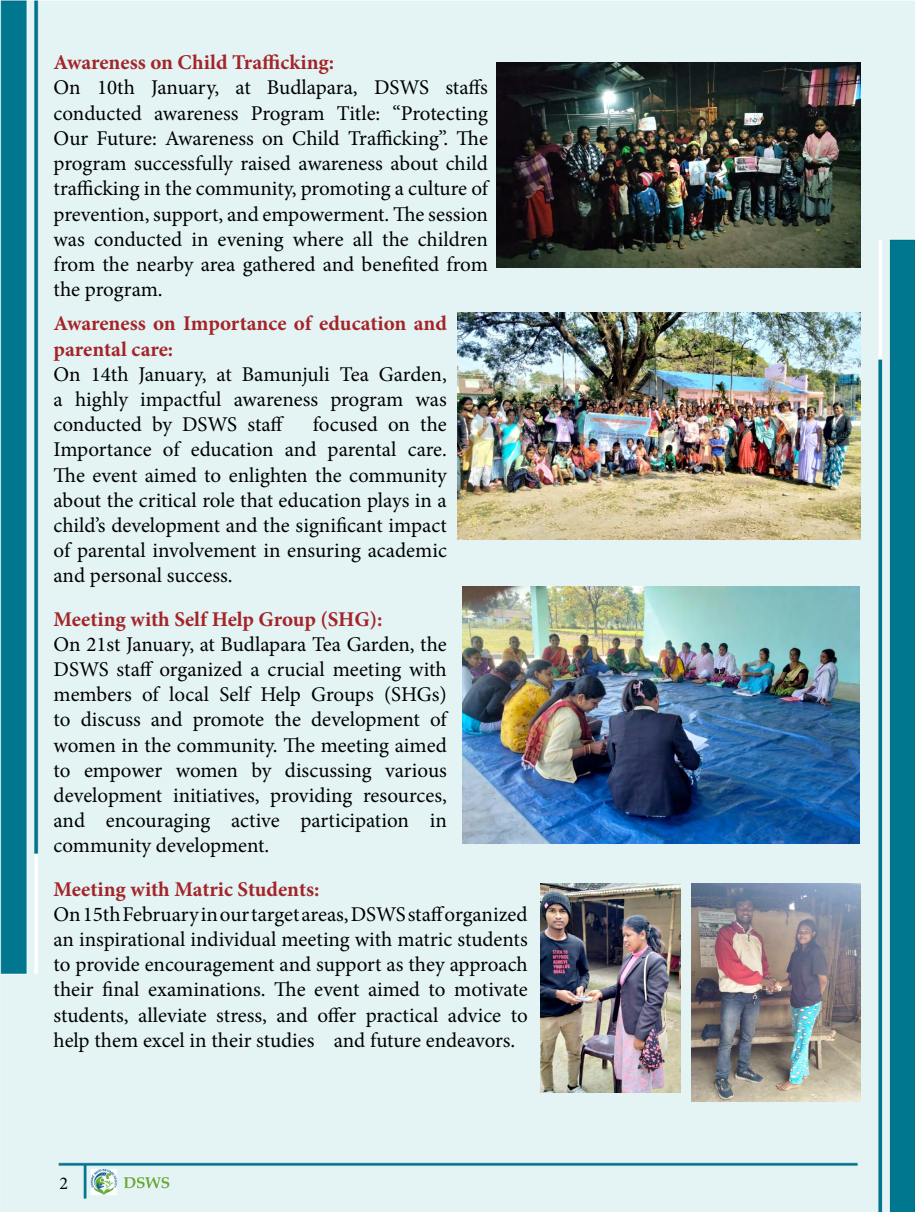
<style>
.page{position:relative;width:915px;height:1212px;background:#fff}
.page>*{position:absolute;margin:0;border:0;box-sizing:border-box;transform-origin:0 0}
.t1{font:21px/25.2px "Minion Pro";color:#000;text-align:justify}
.t2{font:700 21px/25.2px "Minion Pro";letter-spacing:-.005em;color:#a42428}
.t3{font:18px "Minion Pro";color:#000}
</style>
<div class="page">
<img style="left:0;top:0;width:914px;height:1212px">
<img style="left:496px;top:63px;width:364px;height:204px">
<img style="left:457px;top:313px;width:403px;height:226px">
<img style="left:462px;top:587px;width:396px;height:257px">
<img style="left:691px;top:884px;width:169px;height:217px">
<img style="left:540px;top:883px;width:139px;height:209px">
<p class="t2" style="left:54px;top:50px;width:282px">Awareness on Child Trafficking:</p>
<p class="t1" style="left:54px;top:75px;width:436px">On 10th January, at Budlapara, DSWS staffs conducted awareness Program Title: “Protecting Our Future: Awareness on Child Trafficking”. The program successfully raised awareness about child trafficking in the community, promoting a culture of prevention, support, and empowerment. The session was conducted in evening where all the children from the nearby area gathered and benefited from the program.</p>
<p class="t2" style="left:54px;top:311px;width:394px">Awareness on Importance of education and parental care:</p>
<p class="t1" style="left:54px;top:361px;width:394px">On 14th January, at Bamunjuli Tea Garden, a highly impactful awareness program was conducted by DSWS staff</p>
<p class="t1" style="left:54px;top:412px;width:394px;text-indent:259px">focused on the Importance of education and parental care.<br>The event aimed to enlighten the community about the critical role that education plays in a child’s development and the significant impact of parental involvement in ensuring academic and personal success.</p>
<p class="t2" style="left:54px;top:606px;width:330px">Meeting with Self Help Group (SHG):</p>
<p class="t1" style="left:54px;top:631px;width:394px">On 21st January, at Budlapara Tea Garden, the DSWS staff organized a crucial meeting with members of local Self Help Groups (SHGs) to discuss and promote the development of women in the community. The meeting aimed to empower women by discussing various development initiatives, providing resources, and encouraging active participation in community development.</p>
<p class="t2" style="left:54px;top:876px;width:267px">Meeting with Matric Students:</p>
<p class="t1" style="left:54px;top:901px;width:475px">On 15th February in our target areas, DSWS staff organized an inspirational individual meeting with matric students to provide encouragement and support as they approach their final examinations. The event aimed to motivate students, alleviate stress, and offer practical advice to help them excel in their studies and future endeavors.</p>
<p class="t3" style="left:60px;top:1171px;width:10px">2</p>
</div>
